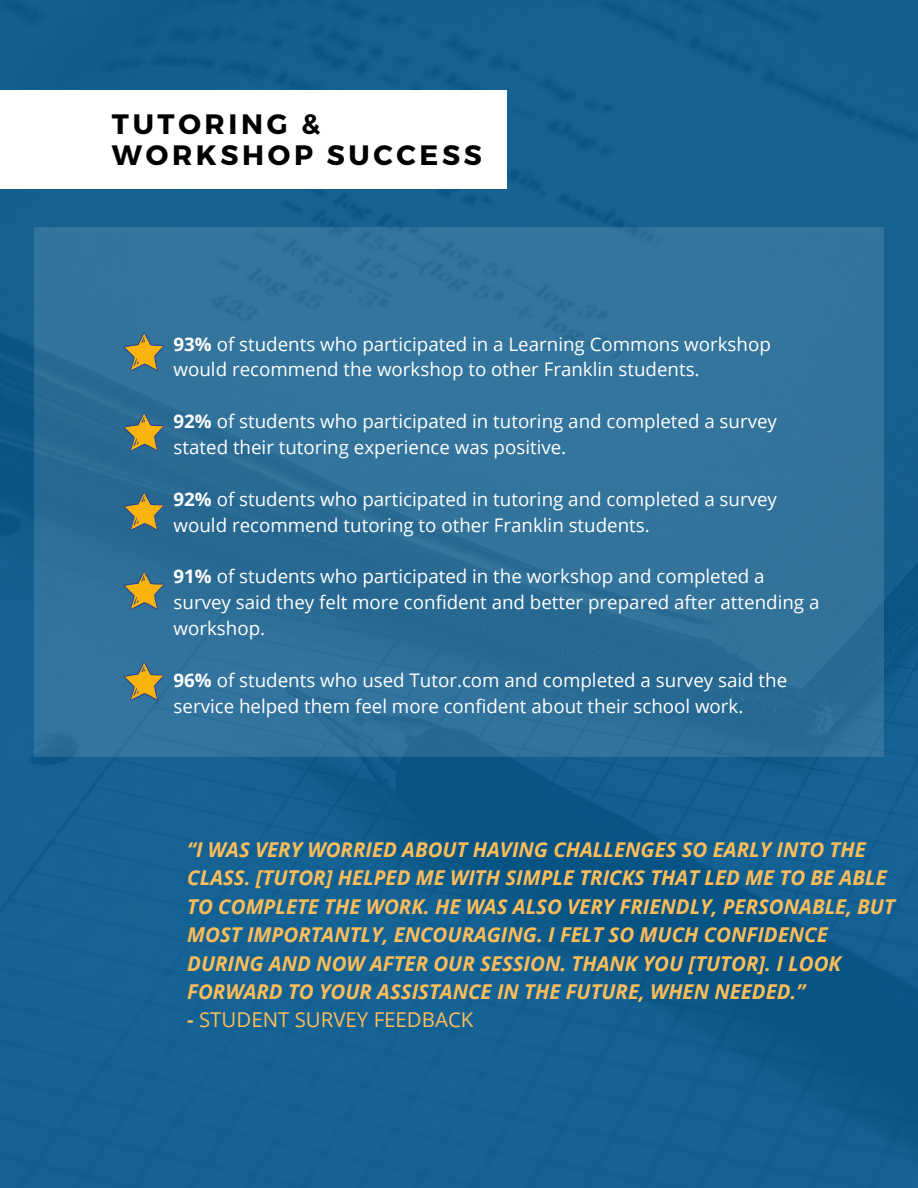
<style>
.page{position:relative;width:918px;height:1188px;background:#fff}
.page>*{position:absolute;margin:0;border:0;box-sizing:border-box;transform-origin:0 0}
.t1{font:700 28.05px/31.8px "Montserrat";letter-spacing:.13em;color:#000}
.t2{font:italic 700 20.4px/28.5px "Open Sans";color:#ffbd59}
.t3{font:20.4px "Open Sans";color:#ffbd59}
.t4{font:18.75px/25.8px "Open Sans";color:#fff}
.s1{font-weight:700}
</style>
<div class="page">
<img style="left:0;top:0;width:918px;height:1188px">
<div style="left:0;top:90px;width:506px;height:98px;background:#fff"></div>
<div style="left:34px;top:227px;width:850px;height:529px;background:linear-gradient(to right,#2e7099,#31729a)"></div>
<svg style="left:123px;top:332px;width:42px;height:40px;background:#768468"></svg>
<svg style="left:123px;top:412px;width:42px;height:40px;background:#728063"></svg>
<svg style="left:123px;top:492px;width:42px;height:39px;background:#727f62"></svg>
<svg style="left:123px;top:571px;width:42px;height:39px;background:#768365"></svg>
<svg style="left:123px;top:662px;width:42px;height:39px;background:#788568"></svg>
<p class="t1" style="left:112px;top:106px;width:371px">TUTORING &amp;<br>WORKSHOP SUCCESS</p>
<p class="t4" style="left:174px;top:330px;width:599px"><span class="s1">93%</span> of students who participated in a Learning Commons workshop would recommend the workshop to other Franklin students.</p>
<h1 class="t4" style="left:174px;top:408px;width:605px"><span class="s1">92%</span> of students who participated in tutoring and completed a survey stated their tutoring experience was positive.</h1>
<p class="t4" style="left:174px;top:486px;width:605px"><span class="s1">92%</span> of students who participated in tutoring and completed a survey would recommend tutoring to other Franklin students.</p>
<p class="t4" style="left:174px;top:563px;width:647px"><span class="s1">91%</span> of students who participated in the workshop and completed a survey said they felt more confident and better prepared after attending a workshop.</p>
<p class="t4" style="left:174px;top:667px;width:615px"><span class="s1">96%</span> of students who used Tutor.com and completed a survey said the service helped them feel more confident about their school work.</p>
<p class="t2" style="left:187px;top:834px;width:709px">“I WAS VERY WORRIED ABOUT HAVING CHALLENGES SO EARLY INTO THE CLASS. [TUTOR] HELPED ME WITH SIMPLE TRICKS THAT LED ME TO BE ABLE TO COMPLETE THE WORK. HE WAS ALSO VERY FRIENDLY, PERSONABLE, BUT MOST IMPORTANTLY, ENCOURAGING. I FELT SO MUCH CONFIDENCE DURING AND NOW AFTER OUR SESSION. THANK YOU [TUTOR]. I LOOK FORWARD TO YOUR ASSISTANCE IN THE FUTURE, WHEN NEEDED.”</p>
<p class="t3" style="left:187px;top:1006px;width:288px"><span class="s1">-</span> STUDENT SURVEY FEEDBACK</p>
</div>
